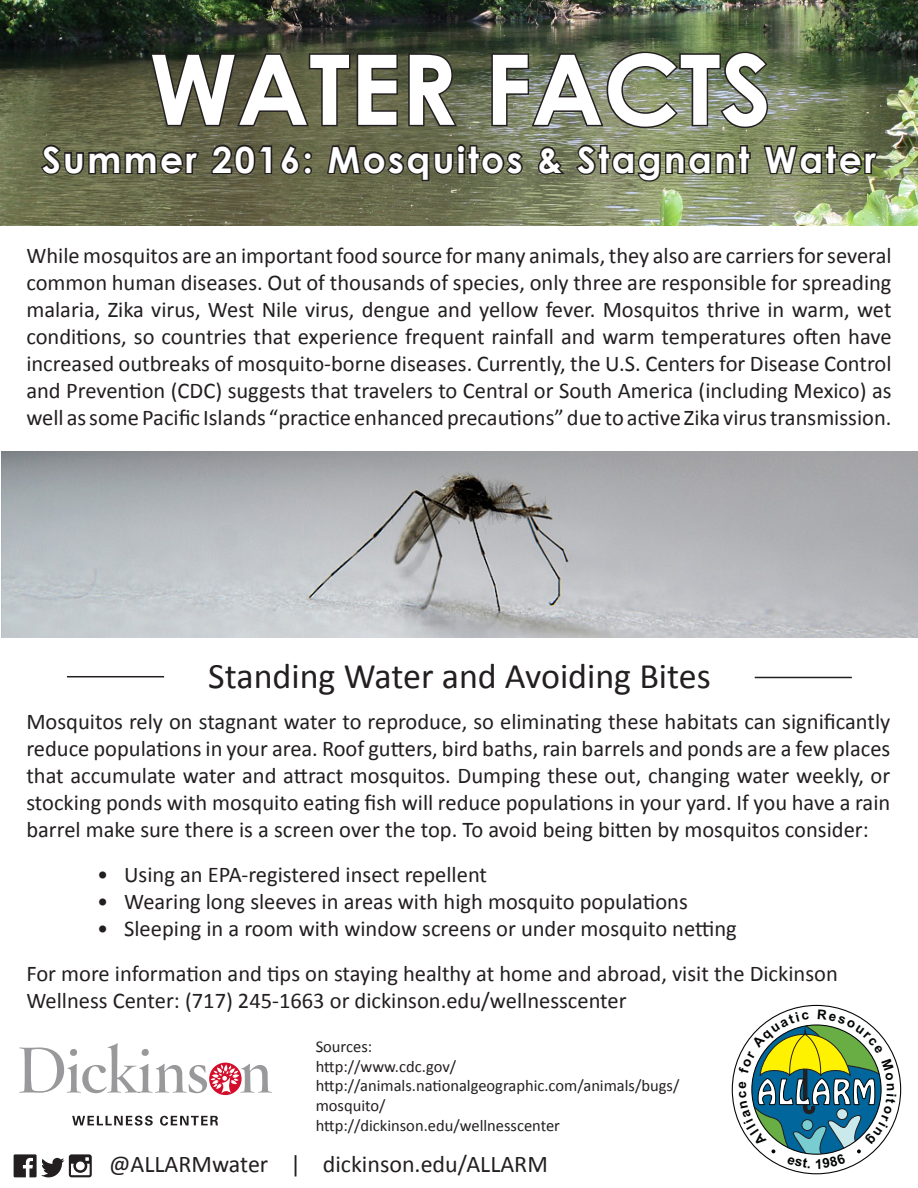
<style>
.page{position:relative;width:918px;height:1188px;background:#fff}
.page>*{position:absolute;margin:0;border:0;box-sizing:border-box;transform-origin:0 0}
.t1{font:700 97.5px "Century Gothic";color:#fff}
.t2{font:700 36px "Century Gothic";letter-spacing:.07em;color:#fff}
.t3{font:36px "Calibri";color:#231f20}
.t4{font:24px "Calibri";color:#231f20}
.t5{font:22.5px/27px "Calibri";color:#231f20;text-align:justify}
.t6{font:16.5px/19.8px "Calibri";color:#231f20}
</style>
<div class="page">
<hr style="left:67px;top:676px;width:97px;height:1px;background:#231f20">
<svg style="left:14px;top:1154px;width:78px;height:23px"></svg>
<img style="left:0;top:0;width:918px;height:225px">
<svg style="left:148px;top:52px;width:251px;height:77px;background:#50503b"></svg>
<svg style="left:407px;top:52px;width:53px;height:76px;background:#4e513d"></svg>
<svg style="left:490px;top:50px;width:280px;height:80px;background:#6f7762"></svg>
<svg style="left:39px;top:143px;width:162px;height:34px;background:#4f503b"></svg>
<svg style="left:209px;top:142px;width:105px;height:35px;background:#4d4c39"></svg>
<svg style="left:325px;top:142px;width:200px;height:41px;background:#545641"></svg>
<svg style="left:536px;top:144px;width:32px;height:33px"></svg>
<svg style="left:574px;top:143px;width:178px;height:41px;background:#6a6f55"></svg>
<svg style="left:762px;top:143px;width:118px;height:33px;background:#5a5e46"></svg>
<img style="left:1px;top:452px;width:917px;height:185px">
<svg style="left:72px;top:1116px;width:81px;height:10px"></svg>
<svg style="left:160px;top:1116px;width:58px;height:10px"></svg>
<svg style="left:209px;top:1063px;width:33px;height:32px"></svg>
<svg style="left:19px;top:1043px;width:253px;height:50px"></svg>
<hr style="left:755px;top:677px;width:97px;height:1px;background:#231f20">
<svg style="left:731px;top:1004px;width:171px;height:171px"></svg>
<p class="t1" style="left:149px;top:15px;width:624px">WATER FACTS</p>
<p class="t2" style="left:42px;top:132px;width:835px">Summer 2016: Mosquitos &amp; Stagnant Water</p>
<p class="t5" style="left:26px;top:242px;width:867px">While mosquitos are an important food source for many animals, they also are carriers for several common human diseases. Out of thousands of species, only three are responsible for spreading malaria, Zika virus, West Nile virus, dengue and yellow fever. Mosquitos thrive in warm, wet conditions, so countries that experience frequent rainfall and warm temperatures often have increased outbreaks of mosquito-borne diseases. Currently, the U.S. Centers for Disease Control and Prevention (CDC) suggests that travelers to Central or South America (including Mexico) as well as some Pacific Islands “practice enhanced precautions” due to active Zika virus transmission.</p>
<p class="t3" style="left:208px;top:653px;width:504px">Standing Water and Avoiding Bites</p>
<p class="t5" style="left:26px;top:708px;width:866px">Mosquitos rely on stagnant water to reproduce, so eliminating these habitats can significantly reduce populations in your area. Roof gutters, bird baths, rain barrels and ponds are a few places that accumulate water and attract mosquitos. Dumping these out, changing water weekly, or stocking ponds with mosquito eating fish will reduce populations in your yard. If you have a rain barrel make sure there is a screen over the top. To avoid being bitten by mosquitos consider:</p>
<p class="t5" style="left:97px;top:861px;width:392px">• Using an EPA-registered insect repellent</p>
<p class="t5" style="left:97px;top:888px;width:592px">• Wearing long sleeves in areas with high mosquito populations</p>
<p class="t5" style="left:97px;top:915px;width:641px">• Sleeping in a room with window screens or under mosquito netting</p>
<p class="t5" style="left:26px;top:960px;width:813px">For more information and tips on staying healthy at home and abroad, visit the Dickinson<br>Wellness Center: (717) 245-1663 or dickinson.edu/wellnesscenter</p>
<p class="t6" style="left:316px;top:1036px;width:58px">Sources:</p>
<p class="t6" style="left:316px;top:1056px;width:142px">http://www.cdc.gov/</p>
<p class="t6" style="left:316px;top:1076px;width:365px">http://animals.nationalgeographic.com/animals/bugs/ mosquito/</p>
<p class="t6" style="left:316px;top:1116px;width:246px">http://dickinson.edu/wellnesscenter</p>
<p class="t4" style="left:109px;top:1149px;width:440px">@ALLARMwater | dickinson.edu/ALLARM</p>
</div>
